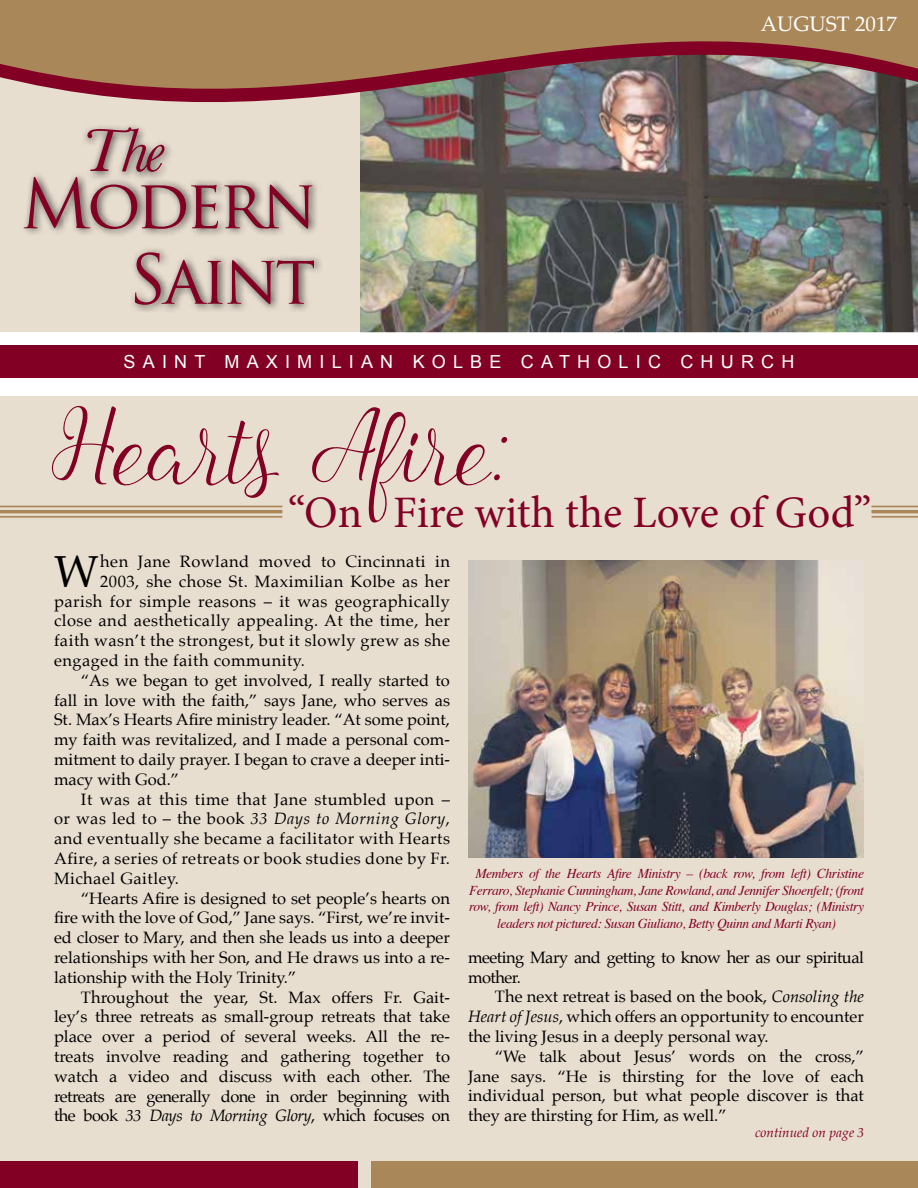
<style>
.page{position:relative;width:918px;height:1188px;background:#fff}
.page>*{position:absolute;margin:0;border:0;box-sizing:border-box;transform-origin:0 0}
.t1{font:72px "Angelline";color:#820024}
.t2{font:66.9px/75.4px "Trajan Pro";letter-spacing:-.05em;color:#820024;text-align:right}
.t3{font:italic 63.3px "Baskerville";color:#820024}
.t4{font:45px "Minion Pro";color:#820024}
.t5{font:44.85px "Palatino";color:#000}
.t6{font:21px "Palatino Linotype";color:#fff}
.t7{font:18px "Arial";letter-spacing:.4em;color:#fff}
.t8{font:16.5px/19.8px "Palatino";color:#000;text-align:justify}
.t9{font:16.5px "Palatino";letter-spacing:.03em;color:#000}
.t10{font:16.5px/19.8px "Palatino";letter-spacing:-.03em;color:#000}
.t11{font:italic 16.5px "Palatino";letter-spacing:.03em;color:#000}
.t12{font:italic 13.5px/16.5px "Times";letter-spacing:-.03em;color:#820024;text-align:center}
.t13{font:italic 13.5px "Palatino";color:#820024}
.s1{font-style:normal}
.s2{font-style:italic}
</style>
<div class="page">
<div style="left:0;top:396px;width:918px;height:792px;background:#e8ded0"></div>
<div style="left:0;top:0;width:364px;height:332px;background:#e8ded0"></div>
<img style="left:360px;top:169px;width:558px;height:163px">
<div style="left:0;top:345px;width:918px;height:32px;background:#820024"></div>
<img style="left:360px;top:156px;width:558px;height:13px">
<img style="left:0;top:0;width:918px;height:156px">
<div style="left:81px;top:122px;width:93px;height:60px;background:#000;opacity:.75"></div>
<div style="left:20px;top:171px;width:305px;height:143px;background:#000;opacity:.75"></div>
<div style="left:0;top:1161px;width:358px;height:27px;background:#820024"></div>
<div style="left:371px;top:1161px;width:547px;height:27px;background:#a98759"></div>
<img style="left:468px;top:560px;width:396px;height:297px">
<hr style="left:0;top:516px;width:282px;height:2px;background:#a98759">
<hr style="left:0;top:510px;width:282px;height:3px;background:#a98759">
<hr style="left:0;top:506px;width:282px;height:1px;background:#a98759">
<hr style="left:872px;top:516px;width:46px;height:2px;background:#a98759">
<hr style="left:872px;top:510px;width:46px;height:3px;background:#a98759">
<hr style="left:872px;top:506px;width:46px;height:1px;background:#a98759">
<h3 class="t3" style="left:81px;top:108px;width:85px">The</h3>
<h2 class="t2" style="left:20px;top:166px;width:297px">Modern<br>Saint</h2>
<p class="t6" style="left:761px;top:9px;width:138px">AUGUST 2017</p>
<p class="t7" style="left:124px;top:350px;width:672px">SAINT MAXIMILIAN KOLBE CATHOLIC CHURCH</p>
<h1 class="t1" style="left:52px;top:413px;width:463px">Hearts Afire:</h1>
<h3 class="t4" style="left:288px;top:482px;width:585px">“On Fire with the Love of God”</h3>
<h3 class="t5" style="left:54px;top:534px;width:46px">W</h3>
<p class="t9" style="left:100px;top:548px;width:351px">hen Jane Rowland moved to Cincinnati in</p>
<p class="t9" style="left:100px;top:568px;width:351px">2003, she chose St. Maximilian Kolbe as her</p>
<p class="t9" style="left:54px;top:587px;width:398px">parish for simple reasons – it was geographically</p>
<p class="t9" style="left:54px;top:607px;width:398px">close and aesthetically appealing. At the time, her</p>
<p class="t9" style="left:54px;top:627px;width:397px">faith wasn’t the strongest, but it slowly grew as she</p>
<p class="t9" style="left:54px;top:647px;width:252px">engaged in the faith community.</p>
<p class="t8" style="left:81px;top:670px;width:370px">“As we began to get involved, I really started to</p>
<p class="t8" style="left:54px;top:690px;width:398px">fall in love with the faith,” says Jane, who serves as</p>
<p class="t8" style="left:54px;top:710px;width:397px">St. Max’s Hearts Afire ministry leader. “At some point,</p>
<p class="t8" style="left:54px;top:730px;width:397px">my faith was revitalized, and I made a personal com-</p>
<p class="t8" style="left:54px;top:749px;width:398px">mitment to daily prayer. I began to crave a deeper inti-</p>
<p class="t8" style="left:54px;top:769px;width:127px">macy with God.”</p>
<p class="t9" style="left:81px;top:785px;width:370px">It was at this time that Jane stumbled upon –</p>
<p class="t11" style="left:54px;top:805px;width:398px"><span class="s1">or was led to – the book</span> 33 Days to Morning Glory<span class="s1">,</span></p>
<p class="t9" style="left:54px;top:825px;width:398px">and eventually she became a facilitator with Hearts</p>
<p class="t9" style="left:54px;top:845px;width:398px">Afire, a series of retreats or book studies done by Fr.</p>
<p class="t9" style="left:54px;top:865px;width:127px">Michael Gaitley.</p>
<p class="t8" style="left:81px;top:888px;width:370px">“Hearts Afire is designed to set people’s hearts on</p>
<p class="t8" style="left:54px;top:908px;width:397px">fire with the love of God,” Jane says. “First, we’re invit-</p>
<p class="t8" style="left:54px;top:928px;width:398px">ed closer to Mary, and then she leads us into a deeper</p>
<p class="t8" style="left:54px;top:947px;width:397px">relationships with her Son, and He draws us into a re-</p>
<p class="t8" style="left:54px;top:967px;width:244px">lationship with the Holy Trinity.”</p>
<p class="t8" style="left:81px;top:987px;width:370px">Throughout the year, St. Max offers Fr. Gait-</p>
<p class="t8" style="left:54px;top:1007px;width:398px">ley’s three retreats as small-group retreats that take</p>
<p class="t8" style="left:54px;top:1027px;width:398px">place over a period of several weeks. All the re-</p>
<p class="t8" style="left:54px;top:1046px;width:398px">treats involve reading and gathering together to</p>
<p class="t8" style="left:54px;top:1066px;width:398px">watch a video and discuss with each other. The</p>
<p class="t10" style="left:54px;top:1086px;width:397px">retreats are generally done in order beginning with</p>
<p class="t10" style="left:54px;top:1106px;width:398px">the book <span class="s2">33 Days to Morning Glory</span>, which focuses on</p>
<p class="t12" style="left:469px;top:865px;width:396px">Members of the Hearts Afire Ministry – (back row, from left) Christine Ferraro, Stephanie Cunningham, Jane Rowland, and Jennifer Shoenfelt; (front row, from left) Nancy Prince, Susan Stitt, and Kimberly Douglas; (Ministry leaders not pictured: Susan Giuliano, Betty Quinn and Marti Ryan)</p>
<p class="t10" style="left:468px;top:947px;width:397px">meeting Mary and getting to know her as our spiritual mother.</p>
<p class="t8" style="left:468px;top:987px;width:397px;text-indent:27px">The next retreat is based on the book, <span class="s2">Consoling the Heart of Jesus</span>, which offers an opportunity to encounter the living Jesus in a deeply personal way.</p>
<p class="t8" style="left:468px;top:1046px;width:398px;text-indent:27px">“We talk about Jesus’ words on the cross,” Jane says. “He is thirsting for the love of each individual person, but what people discover is that they are thirsting for Him, as well.”</p>
<p class="t13" style="left:755px;top:1121px;width:111px">continued on page 3</p>
</div>
